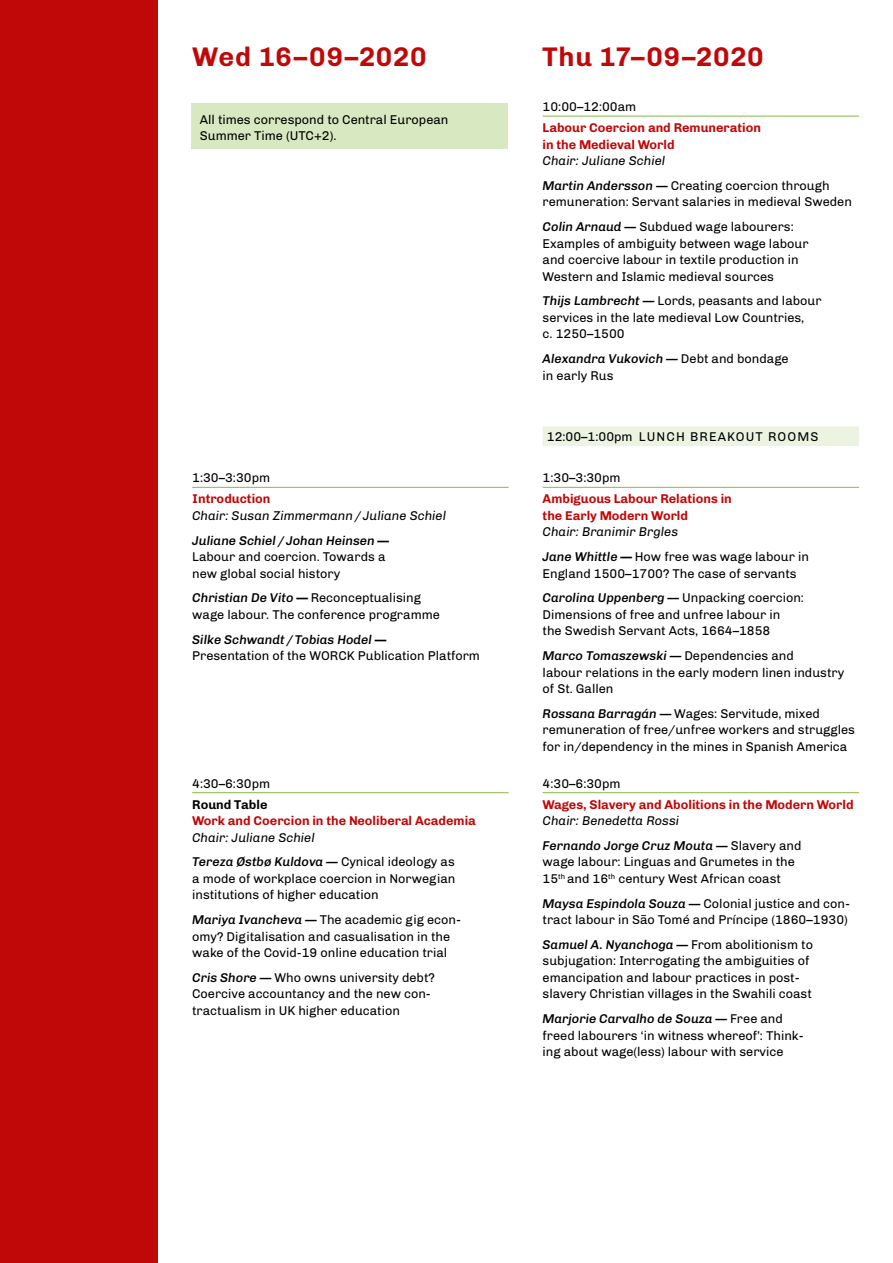
<style>
.page{position:relative;width:893px;height:1263px;background:#fff}
.page>*{position:absolute;margin:0;border:0;box-sizing:border-box;transform-origin:0 0}
.t1{font:700 27px "Chivo";letter-spacing:.025em;color:#c00808}
.t2{font:12.75px/16.5px "Chivo";color:#000}
.t3{font:700 12.75px/16.5px "Chivo";color:#c00808}
.t4{font:italic 12.75px/24.8px "Chivo";color:#000}
.t5{font:italic 500 12.75px/24.8px "Chivo";color:#000}
.t6{font:12.75px "Chivo";letter-spacing:.085em;color:#000}
.t7{font:700 12.75px "Chivo";color:#000}
.s1{font-weight:500}
.s2{font-weight:700;font-style:normal}
.s3{font-weight:500;font-style:italic}
.s4{font-weight:700}
.s5{font-style:normal}
.s6{font-style:italic}
.s7{font-weight:400}
.s8{font-weight:400;font-style:normal}
</style>
<div class="page">
<div style="left:0;top:0;width:157px;height:1263px;background:#c00808"></div>
<hr style="left:192px;top:487px;width:317px;height:1px;background:#93c355">
<hr style="left:192px;top:792px;width:317px;height:1px;background:#93c355">
<hr style="left:543px;top:116px;width:316px;height:1px;background:#93c355">
<div style="left:543px;top:426px;width:316px;height:20px;background:#ecf3e1"></div>
<hr style="left:543px;top:487px;width:316px;height:1px;background:#93c355">
<hr style="left:543px;top:792px;width:316px;height:1px;background:#93c355">
<div style="left:191px;top:103px;width:317px;height:45px;background:#d8e8c1"></div>
<h1 class="t1" style="left:192px;top:36px;width:236px">Wed 16–09–2020</h1>
<p class="t2" style="left:200px;top:110px;width:250px">All times correspond to Central European<br>Summer Time (UTC+2).</p>
<p class="t2" style="left:192px;top:469px;width:80px">1:30–3:30pm</p>
<p class="t3" style="left:192px;top:490px;width:80px">Introduction</p>
<p class="t4" style="left:192px;top:502px;width:255px">Chair: Susan Zimmermann/ Juliane Schiel<br><span class="s1">Juliane Schiel / Johan Heinsen</span> <span class="s2">—</span></p>
<p class="t2" style="left:192px;top:548px;width:195px">Labour and coercion. Towards a new global social history</p>
<p class="t2" style="left:192px;top:589px;width:249px"><span class="s3">Christian De Vito</span> <span class="s4">—</span> Reconceptualising wage labour. The conference programme</p>
<p class="t2" style="left:192px;top:630px;width:289px"><span class="s3">Silke Schwandt /Tobias Hodel</span> <span class="s4">—<br></span>Presentation of the WORCK Publication Platform</p>
<p class="t2" style="left:192px;top:774px;width:80px">4:30–6:30pm</p>
<p class="t7" style="left:192px;top:794px;width:77px">Round Table</p>
<p class="t3" style="left:192px;top:812px;width:285px">Work and Coercion in the Neoliberal Academia</p>
<p class="t4" style="left:192px;top:824px;width:264px">Chair: Juliane Schiel<br><span class="s1">Tereza Østbø Kuldova —</span> <span class="s5">Cynical ideology as</span></p>
<p class="t2" style="left:192px;top:869px;width:265px">a mode of workplace coercion in Norwegian institutions of higher education</p>
<p class="t2" style="left:192px;top:911px;width:270px"><span class="s3">Mariya Ivancheva —</span> The academic gig econ&shy;omy? Digitalisation and casualisation in the wake of the Covid-19 online education trial</p>
<p class="t2" style="left:192px;top:968px;width:244px"><span class="s3">Cris Shore —</span> Who owns university debt?<br>Coercive accountancy and the new con&shy;tractualism in UK higher education</p>
<h1 class="t1" style="left:543px;top:36px;width:223px">Thu 17–09–2020</h1>
<p class="t2" style="left:543px;top:98px;width:95px">10:00–12:00am</p>
<p class="t3" style="left:543px;top:119px;width:220px">Labour Coercion and Remuneration in the Medieval World</p>
<p class="t2" style="left:543px;top:147px;width:289px;line-height:24.8px"><span class="s6">Chair: Juliane Schiel<br></span><span class="s3">Martin Andersson —</span> Creating coercion through</p>
<p class="t2" style="left:543px;top:189px;width:311px;line-height:24.8px">remuneration: Servant salaries in medieval Sweden<br><span class="s3">Colin Arnaud —</span> Subdued wage labourers:</p>
<p class="t2" style="left:543px;top:234px;width:268px">Examples of ambiguity between wage labour and coercive labour in textile production in<br>Western and Islamic medieval sources</p>
<p class="t2" style="left:543px;top:292px;width:281px"><span class="s3">Thijs Lambrecht —</span> Lords, peasants and labour services in the late medieval Low Countries,<br>c. 1250–1500</p>
<p class="t2" style="left:543px;top:350px;width:248px"><span class="s3">Alexandra Vukovich —</span> Debt and bondage in early Rus</p>
<p class="t6" style="left:547px;top:427px;width:273px">12:00–1:00pm LUNCH BREAKOUT ROOMS</p>
<p class="t2" style="left:543px;top:469px;width:80px">1:30–3:30pm</p>
<p class="t3" style="left:543px;top:490px;width:191px">Ambiguous Labour Relations in the Early Modern World</p>
<p class="t2" style="left:543px;top:519px;width:268px;line-height:24.8px"><span class="s6">Chair: Branimir Brgles<br></span><span class="s3">Jane Whittle</span> <span class="s4">—</span> How free was wage labour in</p>
<p class="t2" style="left:543px;top:560px;width:263px;line-height:24.8px">England 1500–1700? The case of servants<br><span class="s3">Carolina Uppenberg —</span> Unpacking coercion:</p>
<p class="t2" style="left:543px;top:605px;width:239px">Dimensions of free and unfree labour in the Swedish Servant Acts, 1664–1858</p>
<p class="t2" style="left:543px;top:647px;width:303px"><span class="s3">Marco Tomaszewski —</span> Dependencies and<br>labour relations in the early modern linen industry of St. Gallen</p>
<p class="t2" style="left:543px;top:704px;width:314px"><span class="s3">Rossana Barragán —</span> Wages: Servitude, mixed remuneration of free/unfree workers and struggles for in/dependency in the mines in Spanish America</p>
<p class="t2" style="left:543px;top:774px;width:80px">4:30–6:30pm</p>
<p class="t3" style="left:543px;top:795px;width:313px">Wages, Slavery and Abolitions in the Modern World</p>
<p class="t5" style="left:543px;top:808px;width:260px"><span class="s7">Chair: Benedetta Rossi<br></span>Fernando Jorge Cruz Mouta — <span class="s8">Slavery and</span></p>
<p class="t2" style="left:543px;top:853px;width:254px">wage labour: Linguas and Grumetes in the<br>15<sup>th</sup> and 16<sup>th</sup> century West African coast</p>
<p class="t2" style="left:543px;top:894px;width:309px"><span class="s3">Maysa Espindola Souza —</span> Colonial justice and con&shy;tract labour in São Tomé and Príncipe (1860–1930)</p>
<p class="t2" style="left:543px;top:935px;width:272px"><span class="s3">Samuel A. Nyanchoga —</span> From abolitionism to subjugation: Interrogating the ambiguities of emancipation and labour practices in post&shy;slavery Christian villages in the Swahili coast</p>
<p class="t2" style="left:543px;top:1010px;width:263px"><span class="s3">Marjorie Carvalho de Souza —</span> Free and freed labourers ‘in witness whereof’: Think&shy;ing about wage(less) labour with service</p>
</div>
